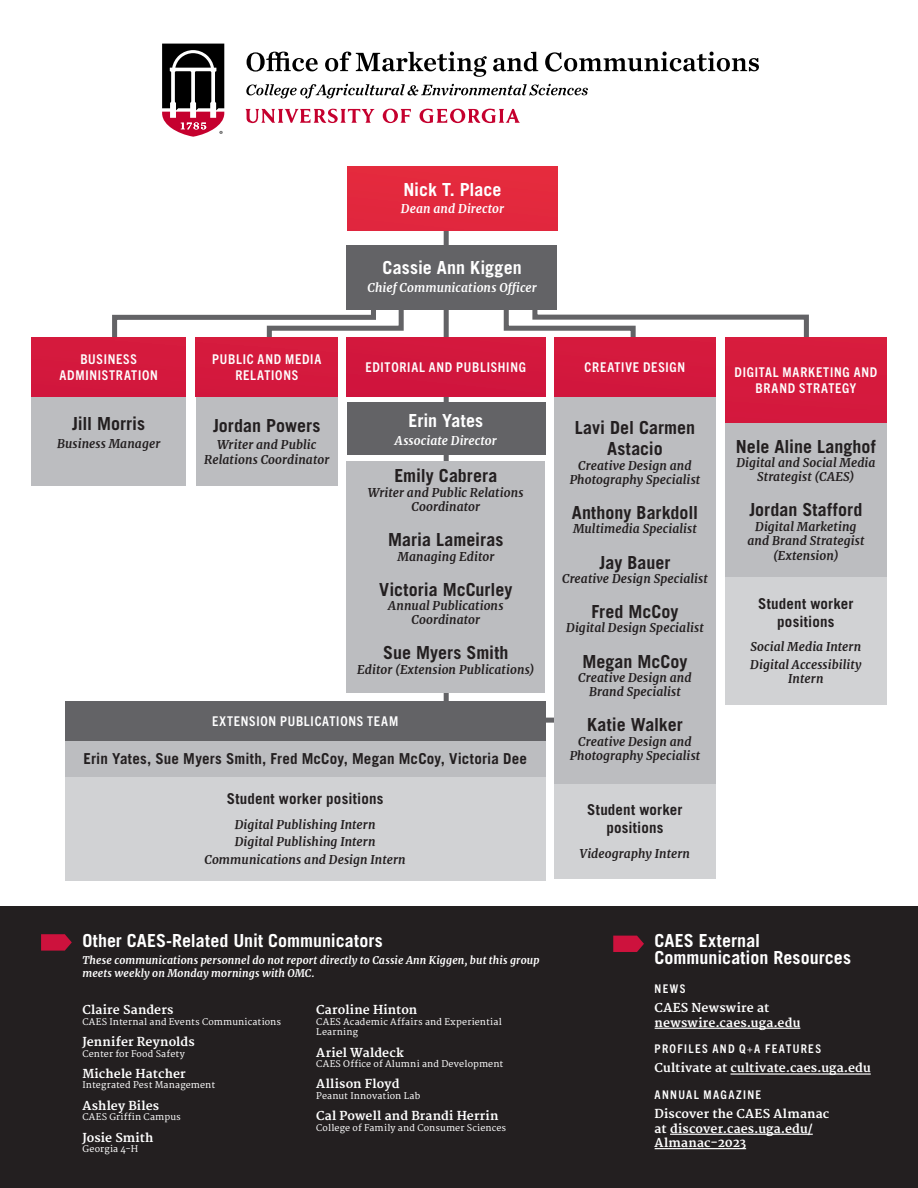
<style>
.page{position:relative;width:918px;height:1188px;background:#fff}
.page>*{position:absolute;margin:0;border:0;box-sizing:border-box;transform-origin:0 0}
.t1{font:700 18px/21.6px "Trade Gothic LT Std";color:#231f20;text-align:center}
.t2{font:700 18px/17.2px "Trade Gothic LT Std";color:#fff}
.t3{font:700 15.15px "Trade Gothic LT Std";letter-spacing:.01em;color:#231f20}
.t4{font:700 15px/18.1px "Trade Gothic LT Std";letter-spacing:.01em;color:#231f20;text-align:center}
.t5{font:700 condensed 13.5px/16.2px "Trade Gothic Next LT Pro";letter-spacing:.055em;color:#fff;text-align:center}
.t6{font:italic 700 12px/14.4px "Merriweather";letter-spacing:.01em;color:#231f20;text-align:center}
.t7{font:700 12px/14.4px "Merriweather";letter-spacing:.01em;color:#fff}
.t8{font:italic 700 12px "Merriweather";letter-spacing:.01em;color:#fff}
.t9{font:700 condensed 12px "Trade Gothic Next LT Pro";letter-spacing:.115em;color:#fff}
.t10{font:italic 700 10.5px/12.6px "Merriweather";letter-spacing:.015em;color:#fff}
.t11{font:9px/10.8px "Merriweather";letter-spacing:.02em;color:#fff}
</style>
<div class="page">
<div style="left:65px;top:740px;width:481px;height:37px;background:#bcbdc0"></div>
<div style="left:725px;top:577px;width:161px;height:128px;background:#d1d2d4"></div>
<div style="left:554px;top:783px;width:161px;height:96px;background:#d1d2d4"></div>
<div style="left:65px;top:777px;width:480px;height:103px;background:#d1d2d4"></div>
<div style="left:196px;top:397px;width:142px;height:89px;background:#bcbdc0"></div>
<div style="left:32px;top:397px;width:154px;height:89px;background:#bcbdc0"></div>
<div style="left:725px;top:422px;width:161px;height:155px;background:#bcbdc0"></div>
<div style="left:0;top:906px;width:918px;height:282px;background:#231f20"></div>
<svg style="left:110px;top:288px;width:296px;height:74px"></svg>
<svg style="left:501px;top:309px;width:310px;height:53px"></svg>
<div style="left:444px;top:203px;width:5px;height:534px;background:#636366"></div>
<div style="left:491px;top:718px;width:83px;height:5px;background:#636366"></div>
<div style="left:554px;top:338px;width:161px;height:59px;background:#d4183d"></div>
<div style="left:725px;top:338px;width:161px;height:84px;background:#d51a3d"></div>
<svg style="left:613px;top:936px;width:31px;height:16px"></svg>
<svg style="left:41px;top:934px;width:31px;height:17px"></svg>
<div style="left:346px;top:338px;width:199px;height:59px;background:#d1163d"></div>
<div style="left:196px;top:338px;width:142px;height:59px;background:#d51a3d"></div>
<div style="left:32px;top:338px;width:154px;height:59px;background:#d4183d"></div>
<div style="left:347px;top:245px;width:210px;height:64px;background:#636366"></div>
<div style="left:347px;top:403px;width:198px;height:52px;background:#636366"></div>
<div style="left:346px;top:461px;width:199px;height:232px;background:#bcbdc0"></div>
<div style="left:554px;top:397px;width:161px;height:386px;background:#bcbdc0"></div>
<div style="left:65px;top:701px;width:481px;height:39px;background:#636366"></div>
<div style="left:347px;top:166px;width:211px;height:65px;background:#e3293e"></div>
<hr style="left:655px;top:1028px;width:145px;height:1px;background:#fff">
<hr style="left:731px;top:1073px;width:140px;height:2px;background:#fff">
<hr style="left:670px;top:1134px;width:143px;height:1px;background:#fff">
<hr style="left:655px;top:1148px;width:91px;height:1px;background:#fff">
<svg style="left:162px;top:43px;width:63px;height:94px"></svg>
<svg style="left:246px;top:84px;width:342px;height:14px"></svg>
<svg style="left:383px;top:109px;width:28px;height:14px"></svg>
<svg style="left:245px;top:109px;width:130px;height:14px"></svg>
<svg style="left:420px;top:109px;width:100px;height:14px"></svg>
<svg style="left:247px;top:52px;width:71px;height:20px"></svg>
<svg style="left:325px;top:52px;width:162px;height:25px"></svg>
<svg style="left:493px;top:52px;width:45px;height:19px"></svg>
<svg style="left:545px;top:52px;width:214px;height:20px"></svg>
<p class="t2" style="left:404px;top:180px;width:99px">Nick T. Place</p>
<p class="t8" style="left:401px;top:202px;width:105px">Dean and Director</p>
<p class="t2" style="left:383px;top:259px;width:141px">Cassie Ann Kiggen</p>
<p class="t8" style="left:368px;top:280px;width:171px">Chief Communications Officer</p>
<p class="t5" style="left:60px;top:350px;width:100px">BUSINESS<br>ADMINISTRATION</p>
<p class="t5" style="left:585px;top:359px;width:102px">CREATIVE DESIGN</p>
<p class="t5" style="left:212px;top:350px;width:111px">PUBLIC AND MEDIA<br>RELATIONS</p>
<p class="t5" style="left:365px;top:359px;width:162px">EDITORIAL AND PUBLISHING</p>
<p class="t1" style="left:72px;top:413px;width:75px">Jill Morris</p>
<p class="t6" style="left:57px;top:436px;width:105px">Business Manager</p>
<p class="t1" style="left:213px;top:414px;width:109px">Jordan Powers</p>
<p class="t6" style="left:204px;top:438px;width:127px">Writer and Public<br>Relations Coordinator</p>
<p class="t2" style="left:409px;top:412px;width:76px">Erin Yates</p>
<p class="t8" style="left:395px;top:433px;width:103px">Associate Director</p>
<p class="t1" style="left:394px;top:465px;width:104px">Emily Cabrera</p>
<p class="t6" style="left:368px;top:485px;width:157px">Writer and Public Relations<br>Coordinator</p>
<p class="t1" style="left:388px;top:529px;width:117px">Maria Lameiras</p>
<p class="t6" style="left:398px;top:549px;width:98px">Managing Editor</p>
<p class="t1" style="left:379px;top:578px;width:135px">Victoria McCurley</p>
<p class="t6" style="left:388px;top:599px;width:117px">Annual Publications<br>Coordinator</p>
<p class="t1" style="left:383px;top:642px;width:127px">Sue Myers Smith</p>
<p class="t6" style="left:357px;top:662px;width:179px">Editor (Extension Publications)</p>
<p class="t5" style="left:212px;top:712px;width:188px">EXTENSION PUBLICATIONS TEAM</p>
<p class="t3" style="left:83px;top:749px;width:445px">Erin Yates, Sue Myers Smith, Fred McCoy, Megan McCoy, Victoria Dee</p>
<p class="t4" style="left:227px;top:789px;width:158px">Student worker positions</p>
<p class="t6" style="left:235px;top:817px;width:142px">Digital Publishing Intern</p>
<p class="t6" style="left:235px;top:835px;width:142px">Digital Publishing Intern</p>
<p class="t6" style="left:204px;top:853px;width:203px">Communications and Design Intern</p>
<p class="t1" style="left:575px;top:416px;width:122px">Lavi Del Carmen<br>Astacio</p>
<p class="t6" style="left:570px;top:458px;width:132px">Creative Design and<br>Photography Specialist</p>
<p class="t1" style="left:572px;top:502px;width:128px">Anthony Barkdoll</p>
<p class="t6" style="left:573px;top:522px;width:125px">Multimedia Specialist</p>
<p class="t1" style="left:600px;top:551px;width:72px">Jay Bauer</p>
<p class="t6" style="left:562px;top:572px;width:147px">Creative Design Specialist</p>
<p class="t1" style="left:592px;top:601px;width:88px">Fred McCoy</p>
<p class="t6" style="left:566px;top:621px;width:139px">Digital Design Specialist</p>
<p class="t1" style="left:582px;top:650px;width:107px">Megan McCoy</p>
<p class="t6" style="left:578px;top:670px;width:115px">Creative Design and<br>Brand Specialist</p>
<p class="t1" style="left:587px;top:714px;width:97px">Katie Walker</p>
<p class="t6" style="left:570px;top:734px;width:132px">Creative Design and<br>Photography Specialist</p>
<p class="t4" style="left:587px;top:801px;width:97px">Student worker positions</p>
<p class="t6" style="left:580px;top:846px;width:112px">Videography Intern</p>
<p class="t5" style="left:735px;top:363px;width:144px">DIGITAL MARKETING AND<br>BRAND STRATEGY</p>
<p class="t1" style="left:736px;top:435px;width:141px">Nele Aline Langhof</p>
<p class="t6" style="left:736px;top:456px;width:141px">Digital and Social Media<br>Strategist (CAES)</p>
<p class="t1" style="left:749px;top:499px;width:115px">Jordan Stafford</p>
<p class="t6" style="left:748px;top:519px;width:118px">Digital Marketing and Brand Strategist (Extension)</p>
<p class="t4" style="left:758px;top:594px;width:97px">Student worker positions</p>
<p class="t6" style="left:750px;top:640px;width:112px">Social Media Intern</p>
<p class="t6" style="left:750px;top:658px;width:113px">Digital Accessibility<br>Intern</p>
<p class="t2" style="left:82px;top:931px;width:302px">Other CAES-Related Unit Communicators</p>
<p class="t10" style="left:82px;top:954px;width:459px">These communications personnel do not report directly to Cassie Ann Kiggen, but this group meets weekly on Monday mornings with OMC.</p>
<p class="t7" style="left:82px;top:1003px;width:93px">Claire Sanders</p>
<p class="t11" style="left:82px;top:1016px;width:200px">CAES Internal and Events Communications</p>
<p class="t7" style="left:82px;top:1035px;width:114px">Jennifer Reynolds</p>
<p class="t11" style="left:82px;top:1048px;width:104px">Center for Food Safety</p>
<p class="t7" style="left:82px;top:1067px;width:105px">Michele Hatcher</p>
<p class="t11" style="left:82px;top:1080px;width:134px">Integrated Pest Management</p>
<p class="t7" style="left:82px;top:1099px;width:78px">Ashley Biles</p>
<p class="t11" style="left:82px;top:1112px;width:100px">CAES Griffin Campus</p>
<p class="t7" style="left:82px;top:1131px;width:73px">Josie Smith</p>
<p class="t11" style="left:82px;top:1144px;width:57px">Georgia 4-H</p>
<p class="t7" style="left:316px;top:1003px;width:103px">Caroline Hinton</p>
<p class="t11" style="left:316px;top:1016px;width:187px">CAES Academic Affairs and Experiential<br>Learning</p>
<p class="t7" style="left:316px;top:1046px;width:89px">Ariel Waldeck</p>
<p class="t11" style="left:316px;top:1059px;width:189px">CAES Office of Alumni and Development</p>
<p class="t7" style="left:316px;top:1078px;width:85px">Allison Floyd</p>
<p class="t11" style="left:316px;top:1091px;width:105px">Peanut Innovation Lab</p>
<p class="t7" style="left:316px;top:1109px;width:184px">Cal Powell and Brandi Herrin</p>
<p class="t11" style="left:316px;top:1123px;width:192px">College of Family and Consumer Sciences</p>
<p class="t2" style="left:655px;top:931px;width:198px">CAES External<br>Communication Resources</p>
<p class="t9" style="left:655px;top:980px;width:32px">NEWS</p>
<p class="t7" style="left:655px;top:1001px;width:147px">CAES Newswire at newswire.caes.uga.edu</p>
<p class="t9" style="left:655px;top:1041px;width:168px">PROFILES AND Q+A FEATURES</p>
<p class="t7" style="left:655px;top:1061px;width:218px">Cultivate at cultivate.caes.uga.edu</p>
<p class="t9" style="left:655px;top:1086px;width:108px">ANNUAL MAGAZINE</p>
<p class="t7" style="left:655px;top:1107px;width:176px">Discover the CAES Almanac at discover.caes.uga.edu/<br>Almanac-2023</p>
</div>
